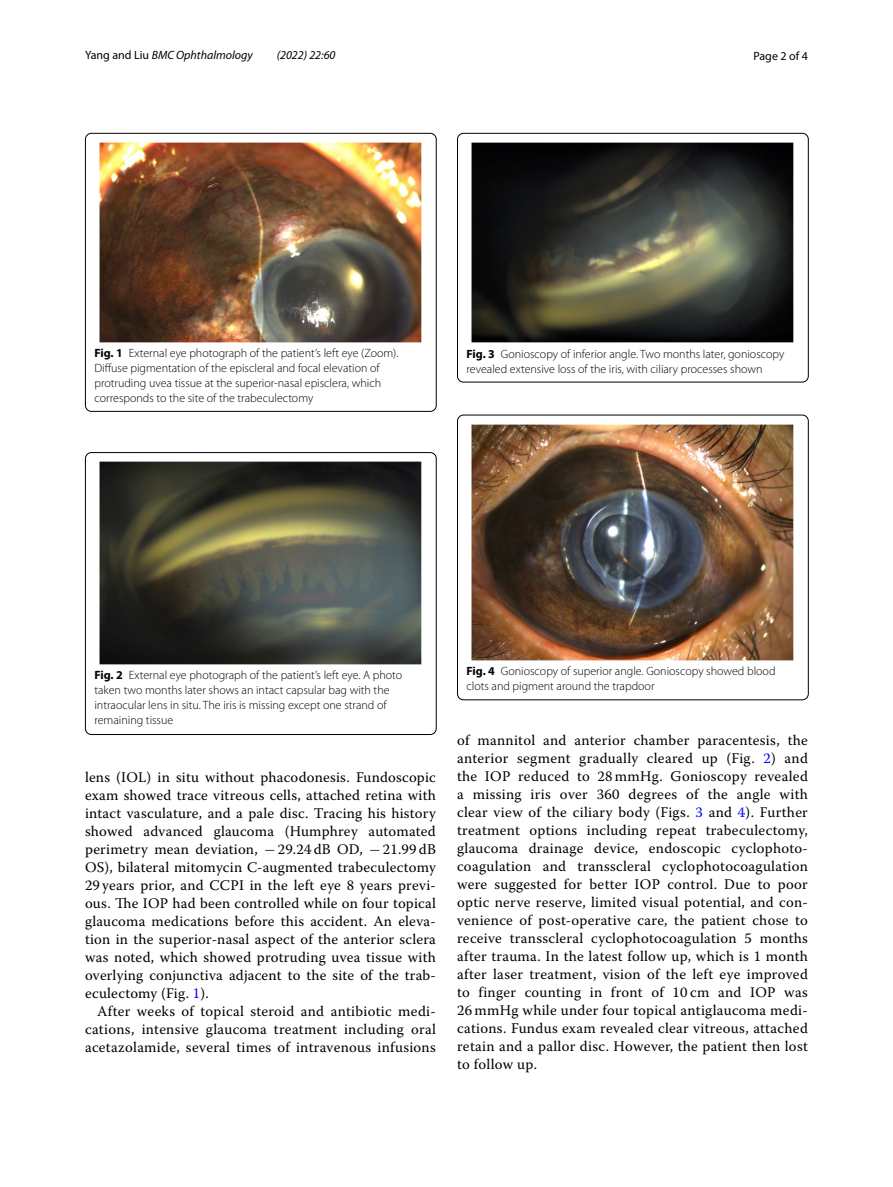
<style>
.page{position:relative;width:893px;height:1187px;background:#fff}
.page>*{position:absolute;margin:0;border:0;box-sizing:border-box;transform-origin:0 0}
.t1{font:14.7px/18px "Warnock Pro";letter-spacing:.02em;color:#000;text-align:justify}
.t2{font:300 12px/15px "Myriad Pro";color:#000}
.t3{font:italic 12px "Myriad Pro";color:#000}
.t4{font:12px "Myriad Pro";color:#000}
.s1{font-style:normal}
.s2{font-weight:700}
.s3{font-family:"MTSY"}
.s4{color:#00f}
</style>
<div class="page">
<img style="left:100px;top:142px;width:322px;height:200px">
<div style="left:85px;top:133px;width:351px;height:278px;border:1px solid #000;border-radius:6px"></div>
<img style="left:100px;top:461px;width:322px;height:203px">
<div style="left:85px;top:452px;width:351px;height:282px;border:1px solid #000;border-radius:6px"></div>
<img style="left:472px;top:142px;width:322px;height:200px">
<div style="left:457px;top:133px;width:351px;height:249px;border:1px solid #000;border-radius:6px"></div>
<img style="left:472px;top:424px;width:322px;height:236px">
<div style="left:457px;top:415px;width:351px;height:285px;border:1px solid #000;border-radius:6px"></div>
<p class="t3" style="left:85px;top:48px;width:169px"><span class="s1">Yang and Liu</span> BMC Ophthalmology</p>
<p class="t3" style="left:277px;top:48px;width:60px">(2022) 22:60</p>
<p class="t4" style="left:753px;top:48px;width:56px">Page 2 of 4</p>
<p class="t2" style="left:94px;top:346px;width:306px"><span class="s2">Fig. 1</span> External eye photograph of the patient’s left eye (Zoom).<br>Diffuse pigmentation of the episcleral and focal elevation of protruding uvea tissue at the superior-nasal episclera, which corresponds to the site of the trabeculectomy</p>
<p class="t2" style="left:466px;top:346px;width:319px"><span class="s2">Fig. 3</span> Gonioscopy of inferior angle. Two months later, gonioscopy revealed extensive loss of the iris, with ciliary processes shown</p>
<p class="t2" style="left:94px;top:667px;width:309px"><span class="s2">Fig. 2</span> External eye photograph of the patient’s left eye. A photo taken two months later shows an intact capsular bag with the intraocular lens in situ. The iris is missing except one strand of remaining tissue</p>
<p class="t1" style="left:85px;top:768px;width:352px">lens (IOL) in situ without phacodonesis. Fundoscopic exam showed trace vitreous cells, attached retina with intact vasculature, and a pale disc. Tracing his history showed advanced glaucoma (Humphrey automated perimetry mean deviation, <span class="s3">−</span>29.24 dB OD, <span class="s3">−</span>21.99 dB OS), bilateral mitomycin C-augmented trabeculectomy 29 years prior, and CCPI in the left eye 8 years previ&shy;ous. The IOP had been controlled while on four topical glaucoma medications before this accident. An eleva&shy;tion in the superior-nasal aspect of the anterior sclera was noted, which showed protruding uvea tissue with overlying conjunctiva adjacent to the site of the trab&shy;eculectomy (Fig. <span class="s4">1</span>).</p>
<p class="t1" style="left:85px;top:1002px;width:352px;text-indent:12px">After weeks of topical steroid and antibiotic medi&shy;cations, intensive glaucoma treatment including oral acetazolamide, several times of intravenous infusions</p>
<p class="t2" style="left:466px;top:664px;width:311px"><span class="s2">Fig. 4</span> Gonioscopy of superior angle. Gonioscopy showed blood clots and pigment around the trapdoor</p>
<p class="t1" style="left:457px;top:730px;width:352px">of mannitol and anterior chamber paracentesis, the anterior segment gradually cleared up (Fig. <span class="s4">2</span>) and the IOP reduced to 28 mmHg. Gonioscopy revealed a missing iris over 360 degrees of the angle with clear view of the ciliary body (Figs. <span class="s4">3</span> and <span class="s4">4</span>). Further treatment options including repeat trabeculectomy, glaucoma drainage device, endoscopic cyclophoto&shy;coagulation and transscleral cyclophotocoagulation were suggested for better IOP control. Due to poor optic nerve reserve, limited visual potential, and con&shy;venience of post-operative care, the patient chose to receive transscleral cyclophotocoagulation 5 months after trauma. In the latest follow up, which is 1 month after laser treatment, vision of the left eye improved to finger counting in front of 10 cm and IOP was 26 mmHg while under four topical antiglaucoma medi&shy;cations. Fundus exam revealed clear vitreous, attached retain and a pallor disc. However, the patient then lost to follow up.</p>
</div>
